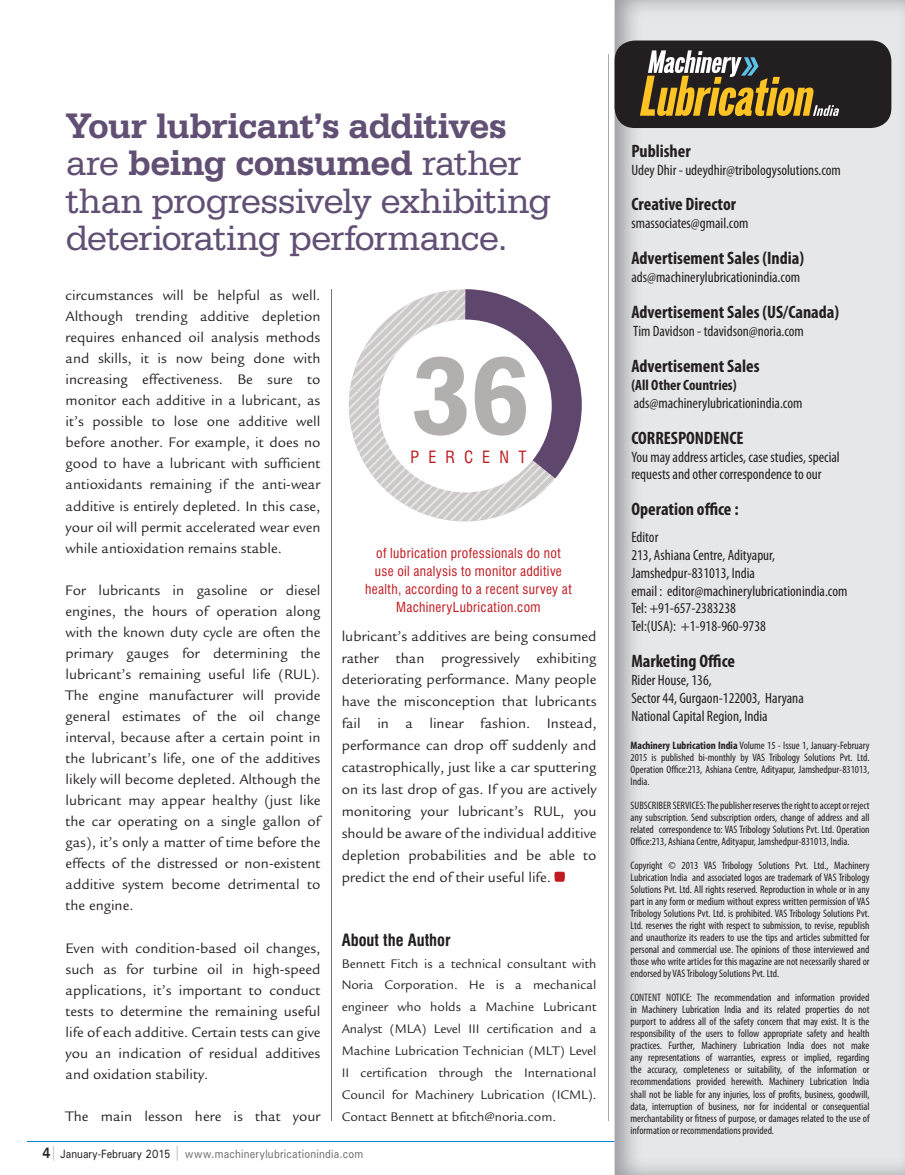
<style>
.page{position:relative;width:905px;height:1175px;background:#fff}
.page>*{position:absolute;margin:0;border:0;box-sizing:border-box;transform-origin:0 0}
.t1{font:700 112.95px "Rockwell";color:#b2afaf}
.t2{font:37.5px/37.5px "Serifa BT";letter-spacing:-.02em;color:#615074}
.t3{font:700 condensed 18px "Myriad Pro";color:#231f20}
.t4{font:700 condensed 16.5px "Swiss 721 BT";color:#231f20}
.t5{font:condensed 16.5px "Swiss 721 BT";letter-spacing:.55em;color:#bf1b21}
.t6{font:15px/21px "Legacy Sans Std";color:#231f20;text-align:justify}
.t7{font:condensed 15px/18px "Myriad Pro";color:#231f20}
.t8{font:13.5px/21.9px "Legacy Sans Std";color:#231f20;text-align:justify}
.t9{font:condensed 13.5px/18px "Swiss 721 BT";letter-spacing:.025em;color:#bf1b21;text-align:center}
.t10{font:500 12px "Univers";letter-spacing:.02em;color:#6d6e70;scale:.85 1}
.t11{font:condensed 10.8px/12px "Myriad Pro";color:#231f20;text-align:justify}
.s1{font-weight:700}
.s2{font-weight:700;font-size:15px;color:#231f20}
.s3{font-size:15px;color:#a7a9ac}
.s4{color:#231f20}
</style>
<div class="page">
<hr style="left:27px;top:1141px;width:878px;height:1px;background:#0089cf">
<img style="left:614px;top:0;width:291px;height:1174px">
<hr style="left:608px;top:54px;width:1px;height:1067px;background:#a7a9ac">
<img style="left:614px;top:1141px;width:291px;height:1px">
<div style="left:614px;top:40px;width:277px;height:88px;background:#231f20;border-radius:20px"></div>
<svg style="left:640px;top:50px;width:199px;height:66px"></svg>
<div style="left:554px;top:871px;width:10px;height:10px;background:#bf1b21;border-radius:2px"></div>
<svg style="left:349px;top:289px;width:232px;height:233px"></svg>
<div style="left:379px;top:319px;width:172px;height:173px;background:#fff;border-radius:50%"></div>
<hr style="left:331px;top:289px;width:1px;height:832px;background:#7a6987">
<p class="t2" style="left:66px;top:110px;width:486px"><span class="s1">Your lubricant’s additives </span>are <span class="s1">being consumed</span> rather than progressively exhibiting deteriorating performance.</p>
<p class="t6" style="left:66px;top:288px;width:256px">circumstances will be helpful as well.<br>Although trending additive depletion requires enhanced oil analysis methods and skills, it is now being done with increasing effectiveness. Be sure to monitor each additive in a lubricant, as it’s possible to lose one additive well before another. For example, it does no good to have a lubricant with sufficient antioxidants remaining if the anti-wear additive is entirely depleted. In this case, your oil will permit accelerated wear even while anti oxidation remains stable.</p>
<p class="t6" style="left:66px;top:582px;width:256px">For lubricants in gasoline or diesel engines, the hours of operation along with the known duty cycle are often the primary gauges for determining the lubricant’s remaining useful life (RUL).<br>The engine manufacturer will provide general estimates of the oil change interval, because after a certain point in the lubricant’s life, one of the additives likely will become depleted. Although the lubricant may appear healthy (just like the car operating on a single gallon of gas), it’s only a matter of time before the effects of the distressed or non-existent additive system become detrimental to the engine.</p>
<p class="t6" style="left:66px;top:940px;width:256px">Even with condition-based oil changes, such as for turbine oil in high-speed applications, it’s important to conduct tests to determine the remaining useful life of each additive. Certain tests can give you an indication of residual additives and oxidation stability.</p>
<p class="t6" style="left:66px;top:1108px;width:256px">The main lesson here is that your</p>
<p class="t1" style="left:410px;top:358px;width:123px">36</p>
<p class="t5" style="left:410px;top:450px;width:117px">PERCENT</p>
<p class="t9" style="left:365px;top:545px;width:208px">of lubrication professionals do not use oil analysis to monitor additive health, according to a recent survey at MachineryLubrication.com</p>
<p class="t6" style="left:342px;top:628px;width:256px;line-height:21.9px">lubricant’s additives are being consumed rather than progressively exhibiting deteriorating performance. Many people have the misconception that lubricants fail in a linear fashion. Instead, performance can drop off suddenly and catastrophically, just like a car sputtering on its last drop of gas. If you are actively monitoring your lubricant’s RUL, you should be aware of the individual additive depletion probabilities and be able to predict the end of their useful life.</p>
<p class="t4" style="left:342px;top:933px;width:110px">About the Author</p>
<p class="t8" style="left:342px;top:955px;width:256px">Bennett Fitch is a technical consultant with Noria Corporation. He is a mechanical engineer who holds a Machine Lubricant Analyst (MLA) Level III certification and a Machine Lubrication Technician (MLT) Level II certification through the International Council for Machinery Lubrication (ICML).<br>Contact Bennett at bfitch@noria.com.</p>
<p class="t10" style="left:43px;top:1146px;width:379px"><span class="s2">4</span><span class="s3">|</span> <span class="s4">January-February 2015</span> <span class="s3">|</span> www.machinerylubricationindia.com</p>
<p class="t3" style="left:631px;top:140px;width:61px">Publisher</p>
<p class="t7" style="left:631px;top:162px;width:211px">Udey Dhir - udeydhir@tribologysolutions.com</p>
<p class="t3" style="left:631px;top:194px;width:106px">Creative Director</p>
<p class="t7" style="left:631px;top:216px;width:119px">smassociates@gmail.com</p>
<p class="t3" style="left:631px;top:247px;width:174px">Advertisement Sales (India)</p>
<p class="t7" style="left:631px;top:270px;width:170px">ads@machinerylubricationindia.com</p>
<p class="t3" style="left:631px;top:301px;width:209px">Advertisement Sales (US/Canada)</p>
<p class="t7" style="left:633px;top:323px;width:172px">Tim Davidson - tdavidson@noria.com</p>
<p class="t3" style="left:631px;top:355px;width:130px">Advertisement Sales</p>
<p class="t7" style="left:631px;top:377px;width:172px"><span class="s1">(All Other Countries) </span>ads@machinerylubricationindia.com</p>
<p class="t3" style="left:631px;top:427px;width:114px">CORRESPONDENCE</p>
<p class="t7" style="left:631px;top:449px;width:210px">You may address articles, case studies, special requests and other correspondence to our</p>
<p class="t3" style="left:631px;top:498px;width:109px">Operation office :</p>
<p class="t7" style="left:631px;top:529px;width:217px">Editor<br>213, Ashiana Centre, Adityapur,<br>Jamshedpur-831013, India<br>email : editor@machinerylubricationindia.com<br>Tel: +91-657-2383238<br>Tel:(USA): +1-918-960-9738</p>
<p class="t3" style="left:631px;top:650px;width:105px">Marketing Office</p>
<p class="t7" style="left:631px;top:673px;width:174px">Rider House, 136,<br>Sector 44, Gurgaon-122003, Haryana<br>National Capital Region, India</p>
<p class="t11" style="left:630px;top:741px;width:240px"><span class="s1">Machinery Lubrication India</span> Volume 15 - Issue 1, January-February 2015 is published bi-monthly by VAS Tribology Solutions Pvt. Ltd.<br>Operation Office:213, Ashiana Centre, Adityapur, Jamshedpur-831013, India.</p>
<p class="t11" style="left:630px;top:801px;width:240px">SUBSCRIBER SERVICES: The publisher reserves the right to accept or reject any subscription. Send subscription orders, change of address and all related correspondence to: VAS Tribology Solutions Pvt. Ltd. Operation Office:213, Ashiana Centre, Adityapur, Jamshedpur-831013, India.</p>
<p class="t11" style="left:630px;top:861px;width:240px">Copyright © 2013 VAS Tribology Solutions Pvt. Ltd., Machinery Lubrication India and associated logos are trademark of VAS Tribology Solutions Pvt. Ltd. All rights reserved. Reproduction in whole or in any part in any form or medium without express written permission of VAS Tribology Solutions Pvt. Ltd. is prohibited. VAS Tribology Solutions Pvt.<br>Ltd. reserves the right with respect to submission, to revise, republish and unauthorize its readers to use the tips and articles submitted for personal and commercial use. The opinions of those interviewed and those who write articles for this magazine are not necessarily shared or endorsed by VAS Tribology Solutions Pvt. Ltd.</p>
<p class="t11" style="left:630px;top:993px;width:240px">CONTENT NOTICE: The recommendation and information provided in Machinery Lubrication India and its related properties do not purport to address all of the safety concern that may exist. It is the responsibility of the users to follow appropriate safety and health practices. Further, Machinery Lubrication India does not make any representations of warranties, express or implied, regarding the accuracy, completeness or suitability, of the information or recommendations provided herewith. Machinery Lubrication India shall not be liable for any injuries, loss of profits, business, goodwill, data, interruption of business, nor for incidental or consequential merchantability or fitness of purpose, or damages related to the use of information or recommendations provided.</p>
</div>
